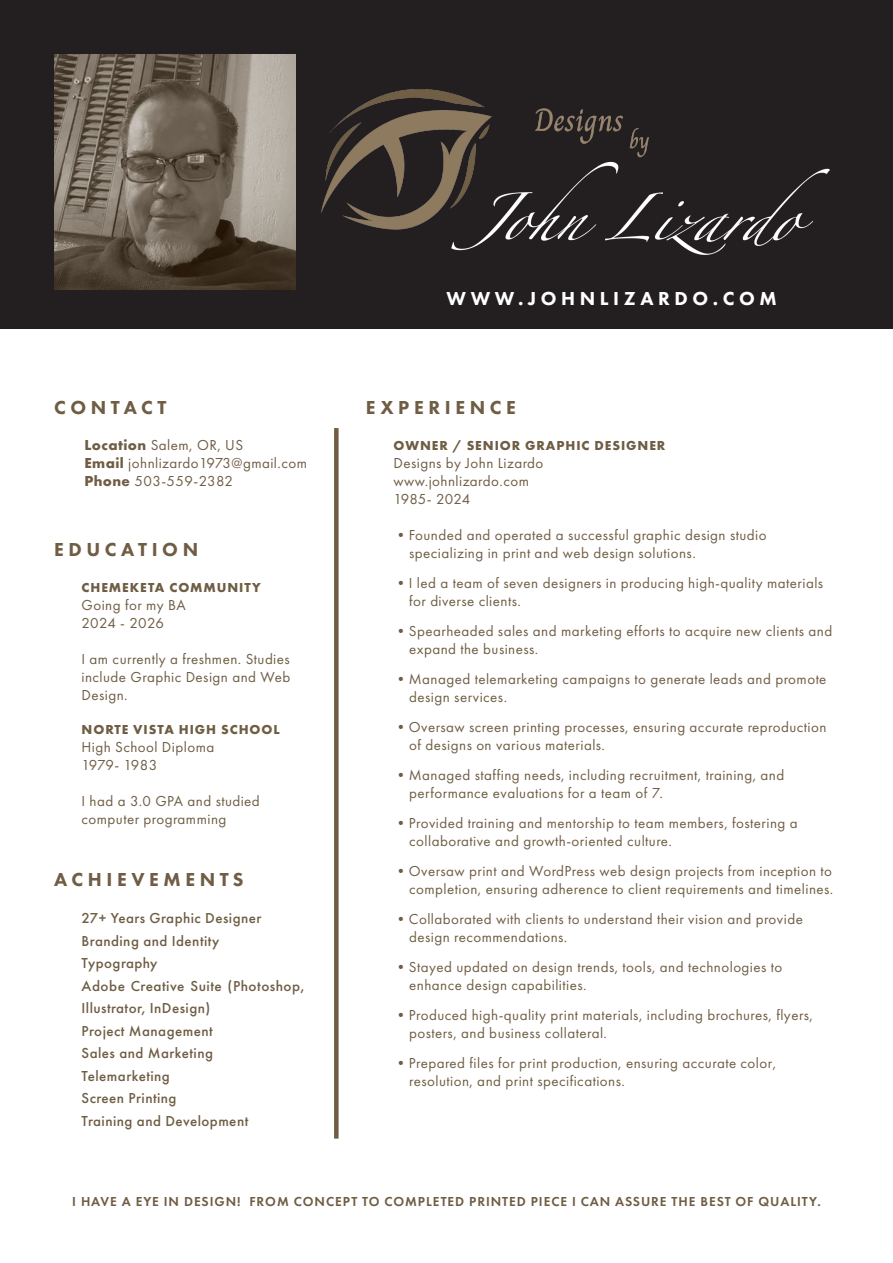
<style>
.page{position:relative;width:893px;height:1263px;background:#fff}
.page>*{position:absolute;margin:0;border:0;box-sizing:border-box;transform-origin:0 0}
.Category_Heading{font:800 19.5px "Futura PT";letter-spacing:.235em;color:#6f5d44}
.Category_Heading-2{font:800 19.5px "Futura PT";letter-spacing:.235em;color:#fff}
.Body_Text{font:15px/18px "Futura PT";letter-spacing:.03em;color:#6f5d44;text-align:justify}
.Body_Text-2{font:500 15px/22.5px "Futura PT";letter-spacing:.03em;color:#6f5d44}
.Body_Text-3{font:15px "Futura PT";letter-spacing:.005em;color:#6f5d44}
.Body_Text-4{font:15px "Futura PT";letter-spacing:-.015em;color:#6f5d44}
.Body_Text-5{font:15px "Futura PT";color:#6f5d44}
.Subheading{font:600 13.5px "Futura PT";letter-spacing:.07em;color:#6f5d44}
.Subheading-2{font:700 13.5px "Futura PT";letter-spacing:.07em;color:#6f5d44}
.s1{font-weight:700}
</style>
<div class="page">
<div style="left:0;top:0;width:893px;height:328px;background:#231f20"></div>
<img style="left:321px;top:89px;width:509px;height:165px">
<img style="left:54px;top:54px;width:241px;height:236px">
<div style="left:334px;top:428px;width:5px;height:710px;background:#6f5d44"></div>
<p class="Category_Heading" style="left:54px;top:395px;width:114px">CONTACT</p>
<p class="Body_Text" style="left:84px;top:436px;width:160px"><span class="s1">Location</span> Salem, OR, US</p>
<p class="Body_Text" style="left:84px;top:454px;width:224px"><span class="s1">Email</span> johnlizardo1973@gmail.com</p>
<p class="Body_Text" style="left:84px;top:472px;width:150px"><span class="s1">Phone</span> 503-559-2382</p>
<p class="Category_Heading" style="left:54px;top:537px;width:146px">EDUCATION</p>
<p class="Subheading-2" style="left:82px;top:579px;width:181px">CHEMEKETA COMMUNITY</p>
<p class="Body_Text" style="left:82px;top:596px;width:106px">Going for my BA</p>
<p class="Body_Text-3" style="left:82px;top:614px;width:84px">2024 - 2026</p>
<p class="Body_Text" style="left:82px;top:650px;width:210px">I am currently a freshmen. Studies include Graphic Design and Web Design.</p>
<p class="Subheading-2" style="left:82px;top:721px;width:200px">NORTE VISTA HIGH SCHOOL</p>
<p class="Body_Text" style="left:82px;top:738px;width:134px">High School Diploma</p>
<p class="Body_Text-4" style="left:82px;top:756px;width:77px">1979- 1983</p>
<p class="Body_Text" style="left:82px;top:792px;width:180px">I had a 3.0 GPA and studied</p>
<p class="Body_Text" style="left:82px;top:810px;width:146px">computer programming</p>
<p class="Category_Heading" style="left:54px;top:867px;width:191px">ACHIEVEMENTS</p>
<p class="Body_Text-2" style="left:82px;top:907px;width:181px">27+ Years Graphic Designer</p>
<p class="Body_Text-2" style="left:82px;top:929px;width:139px">Branding and Identity</p>
<p class="Body_Text-2" style="left:82px;top:952px;width:77px">Typography</p>
<p class="Body_Text-2" style="left:82px;top:974px;width:224px">Adobe Creative Suite (Photoshop,<br>Illustrator, InDesign)</p>
<p class="Body_Text-2" style="left:82px;top:1019px;width:133px">Project Management</p>
<p class="Body_Text-2" style="left:82px;top:1042px;width:133px">Sales and Marketing</p>
<p class="Body_Text-2" style="left:82px;top:1064px;width:90px">Telemarketing</p>
<p class="Body_Text-2" style="left:82px;top:1087px;width:97px">Screen Printing</p>
<p class="Body_Text-2" style="left:82px;top:1109px;width:168px">Training and Development</p>
<p class="Category_Heading-2" style="left:447px;top:286px;width:332px">WWW.JOHNLIZARDO.COM</p>
<p class="Category_Heading" style="left:366px;top:395px;width:152px">EXPERIENCE</p>
<p class="Subheading-2" style="left:393px;top:437px;width:273px">OWNER / SENIOR GRAPHIC DESIGNER</p>
<p class="Body_Text" style="left:393px;top:454px;width:151px">Designs by John Lizardo</p>
<p class="Body_Text" style="left:393px;top:472px;width:137px">www.johnlizardo.com</p>
<p class="Body_Text-5" style="left:393px;top:490px;width:78px">1985- 2024</p>
<p class="Body_Text" style="left:393px;top:526px;width:375px">•Founded and operated a successful graphic design studio</p>
<p class="Body_Text" style="left:409px;top:544px;width:288px">specializing in print and web design solutions.</p>
<p class="Body_Text" style="left:393px;top:574px;width:431px">•I led a team of seven designers in producing high-quality materials</p>
<p class="Body_Text" style="left:409px;top:592px;width:113px">for diverse clients.</p>
<p class="Body_Text" style="left:393px;top:622px;width:440px">•Spearheaded sales and marketing efforts to acquire new clients and</p>
<p class="Body_Text" style="left:409px;top:640px;width:131px">expand the business.</p>
<p class="Body_Text" style="left:393px;top:670px;width:435px">•Managed telemarketing campaigns to generate leads and promote</p>
<p class="Body_Text" style="left:409px;top:688px;width:99px">design services.</p>
<p class="Body_Text" style="left:393px;top:718px;width:434px">•Oversaw screen printing processes, ensuring accurate reproduction</p>
<p class="Body_Text" style="left:409px;top:736px;width:197px">of designs on various materials.</p>
<p class="Body_Text" style="left:393px;top:766px;width:392px">•Managed staffing needs, including recruitment, training, and</p>
<p class="Body_Text" style="left:409px;top:784px;width:255px">performance evaluations for a team of 7.</p>
<p class="Body_Text" style="left:393px;top:814px;width:406px">•Provided training and mentorship to team members, fostering a</p>
<p class="Body_Text" style="left:409px;top:832px;width:264px">collaborative and growth-oriented culture.</p>
<p class="Body_Text" style="left:393px;top:862px;width:440px">•Oversaw print and WordPress web design projects from inception to</p>
<p class="Body_Text" style="left:409px;top:880px;width:426px">completion, ensuring adherence to client requirements and timelines.</p>
<p class="Body_Text" style="left:393px;top:910px;width:411px">•Collaborated with clients to understand their vision and provide</p>
<p class="Body_Text" style="left:409px;top:928px;width:160px">design recommendations.</p>
<p class="Body_Text" style="left:393px;top:958px;width:390px">•Stayed updated on design trends, tools, and technologies to</p>
<p class="Body_Text" style="left:409px;top:976px;width:179px">enhance design capabilities.</p>
<p class="Body_Text" style="left:393px;top:1006px;width:421px">•Produced high-quality print materials, including brochures, flyers,</p>
<p class="Body_Text" style="left:409px;top:1024px;width:199px">posters, and business collateral.</p>
<p class="Body_Text" style="left:393px;top:1054px;width:384px">•Prepared files for print production, ensuring accurate color,</p>
<p class="Body_Text" style="left:409px;top:1072px;width:217px">resolution, and print specifications.</p>
<p class="Subheading" style="left:72px;top:1192px;width:750px">I HAVE A EYE IN DESIGN! FROM CONCEPT TO COMPLETED PRINTED PIECE I CAN ASSURE THE BEST OF QUALITY.</p>
</div>
